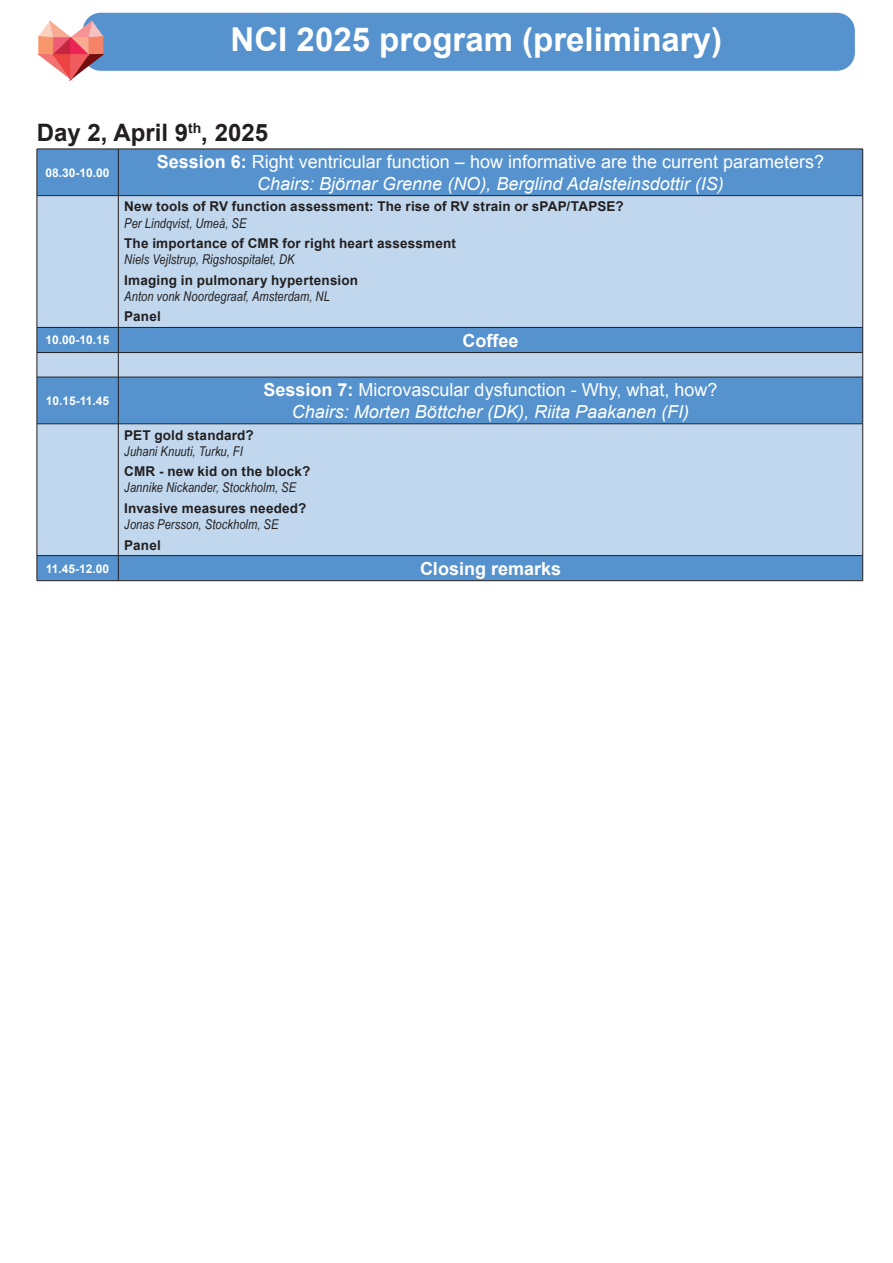
<style>
.page{position:relative;width:893px;height:1263px;background:#fff}
.page>*{position:absolute;margin:0;border:0;box-sizing:border-box;transform-origin:0 0}
.t1{font:700 33px "Arial";color:#fff}
.t2{font:700 24px "Arial";color:#231f20}
.t3{font:18px "Arial";color:#fff}
.t4{font:italic 18px "Arial";color:#fff}
.t5{font:700 18px "Arial";color:#fff}
.Titel{font:700 13.5px "Arial";letter-spacing:.015em;color:#231f20}
.Föreläsare{font:italic 13.5px "Arial Narrow";letter-spacing:.01em;color:#231f20}
.t6{font:700 12px "Arial";color:#fff}
.s1{font-weight:700}
</style>
<div class="page">
<div style="left:38px;top:150px;width:824px;height:430px;background:#5592ce"></div>
<svg style="left:38px;top:196px;width:824px;height:359px;background:#aac9e6"></svg>
<hr style="left:37px;top:149px;width:81px;height:1px;background:#231f20">
<hr style="left:37px;top:149px;width:1px;height:47px;background:#231f20">
<hr style="left:118px;top:149px;width:745px;height:1px;background:#231f20">
<hr style="left:118px;top:149px;width:1px;height:47px;background:#231f20">
<hr style="left:862px;top:149px;width:1px;height:47px;background:#231f20">
<hr style="left:37px;top:195px;width:81px;height:1px;background:#231f20">
<hr style="left:37px;top:196px;width:1px;height:131px;background:#231f20">
<hr style="left:118px;top:195px;width:745px;height:1px;background:#231f20">
<hr style="left:118px;top:196px;width:1px;height:131px;background:#231f20">
<hr style="left:862px;top:196px;width:1px;height:131px;background:#231f20">
<hr style="left:37px;top:327px;width:81px;height:1px;background:#231f20">
<hr style="left:118px;top:327px;width:745px;height:1px;background:#231f20">
<hr style="left:37px;top:352px;width:81px;height:1px;background:#231f20">
<svg style="left:37px;top:328px;width:1px;height:49px"></svg>
<hr style="left:118px;top:352px;width:745px;height:1px;background:#231f20">
<svg style="left:118px;top:327px;width:1px;height:50px"></svg>
<svg style="left:862px;top:327px;width:1px;height:50px"></svg>
<hr style="left:37px;top:377px;width:81px;height:1px;background:#231f20">
<hr style="left:37px;top:377px;width:1px;height:47px;background:#231f20">
<hr style="left:118px;top:377px;width:745px;height:1px;background:#231f20">
<hr style="left:118px;top:377px;width:1px;height:47px;background:#231f20">
<hr style="left:862px;top:377px;width:1px;height:47px;background:#231f20">
<hr style="left:37px;top:423px;width:81px;height:1px;background:#231f20">
<hr style="left:37px;top:424px;width:1px;height:131px;background:#231f20">
<hr style="left:118px;top:423px;width:745px;height:1px;background:#231f20">
<hr style="left:118px;top:424px;width:1px;height:131px;background:#231f20">
<hr style="left:862px;top:424px;width:1px;height:131px;background:#231f20">
<hr style="left:37px;top:555px;width:81px;height:1px;background:#231f20">
<svg style="left:37px;top:556px;width:1px;height:24px"></svg>
<hr style="left:118px;top:555px;width:745px;height:1px;background:#231f20">
<svg style="left:118px;top:556px;width:1px;height:24px"></svg>
<svg style="left:862px;top:556px;width:1px;height:24px"></svg>
<hr style="left:37px;top:580px;width:81px;height:1px;background:#231f20">
<hr style="left:118px;top:580px;width:745px;height:1px;background:#231f20">
<div style="left:83px;top:13px;width:772px;height:58px;background:#5592ce;border-radius:18px"></div>
<svg style="left:39px;top:21px;width:64px;height:59px"></svg>
<p class="t1" style="left:231px;top:18px;width:493px">NCI 2025 program (preliminary)</p>
<p class="t1" style="left:251px;top:25px;width:473px">NCI 2020 Preliminary program</p>
<p class="t2" style="left:37px;top:117px;width:233px">Day 2, April 9<sup>th</sup>, 2025</p>
<p class="t6" style="left:46px;top:165px;width:66px">08.30-10.00</p>
<p class="t3" style="left:157px;top:150px;width:669px"><span class="s1">Session 6:</span> Right ventricular function – how informative are the current parameters?</p>
<p class="t4" style="left:257px;top:172px;width:468px">Chairs: Björnar Grenne (NO), Berglind Adalsteinsdottir (IS)</p>
<p class="Titel" style="left:124px;top:198px;width:501px">New tools of RV function assessment: The rise of RV strain or sPAP/TAPSE?</p>
<p class="Föreläsare" style="left:124px;top:213px;width:124px">Per Lindqvist, Umeå, SE</p>
<p class="Titel" style="left:124px;top:234px;width:333px">The importance of CMR for right heart assessment</p>
<p class="Föreläsare" style="left:124px;top:250px;width:172px">Niels Vejlstrup, Rigshospitalet, DK</p>
<p class="Titel" style="left:124px;top:271px;width:235px">Imaging in pulmonary hypertension</p>
<p class="Föreläsare" style="left:124px;top:287px;width:207px">Anton vonk Noordegraaf, Amsterdam, NL</p>
<p class="Titel" style="left:124px;top:308px;width:38px">Panel</p>
<p class="t6" style="left:46px;top:332px;width:66px">10.00-10.15</p>
<p class="t5" style="left:462px;top:328px;width:57px">Coffee</p>
<p class="t6" style="left:46px;top:393px;width:65px">10.15-11.45</p>
<p class="t3" style="left:264px;top:378px;width:455px"><span class="s1">Session 7:</span> Microvascular dysfunction - Why, what, how?</p>
<p class="t4" style="left:292px;top:400px;width:399px">Chairs: Morten Böttcher (DK), Riita Paakanen (FI)</p>
<p class="Titel" style="left:124px;top:426px;width:131px">PET gold standard?</p>
<p class="Föreläsare" style="left:124px;top:442px;width:120px">Juhani Knuuti, Turku, FI</p>
<p class="Titel" style="left:124px;top:463px;width:188px">CMR - new kid on the block?</p>
<p class="Föreläsare" style="left:124px;top:478px;width:173px">Jannike Nickander, Stockholm, SE</p>
<p class="Titel" style="left:124px;top:499px;width:184px">Invasive measures needed?</p>
<p class="Föreläsare" style="left:124px;top:515px;width:156px">Jonas Persson, Stockholm, SE</p>
<p class="Titel" style="left:124px;top:536px;width:38px">Panel</p>
<p class="t6" style="left:46px;top:560px;width:65px">11.45-12.00</p>
<p class="t5" style="left:420px;top:556px;width:143px">Closing remarks</p>
</div>
